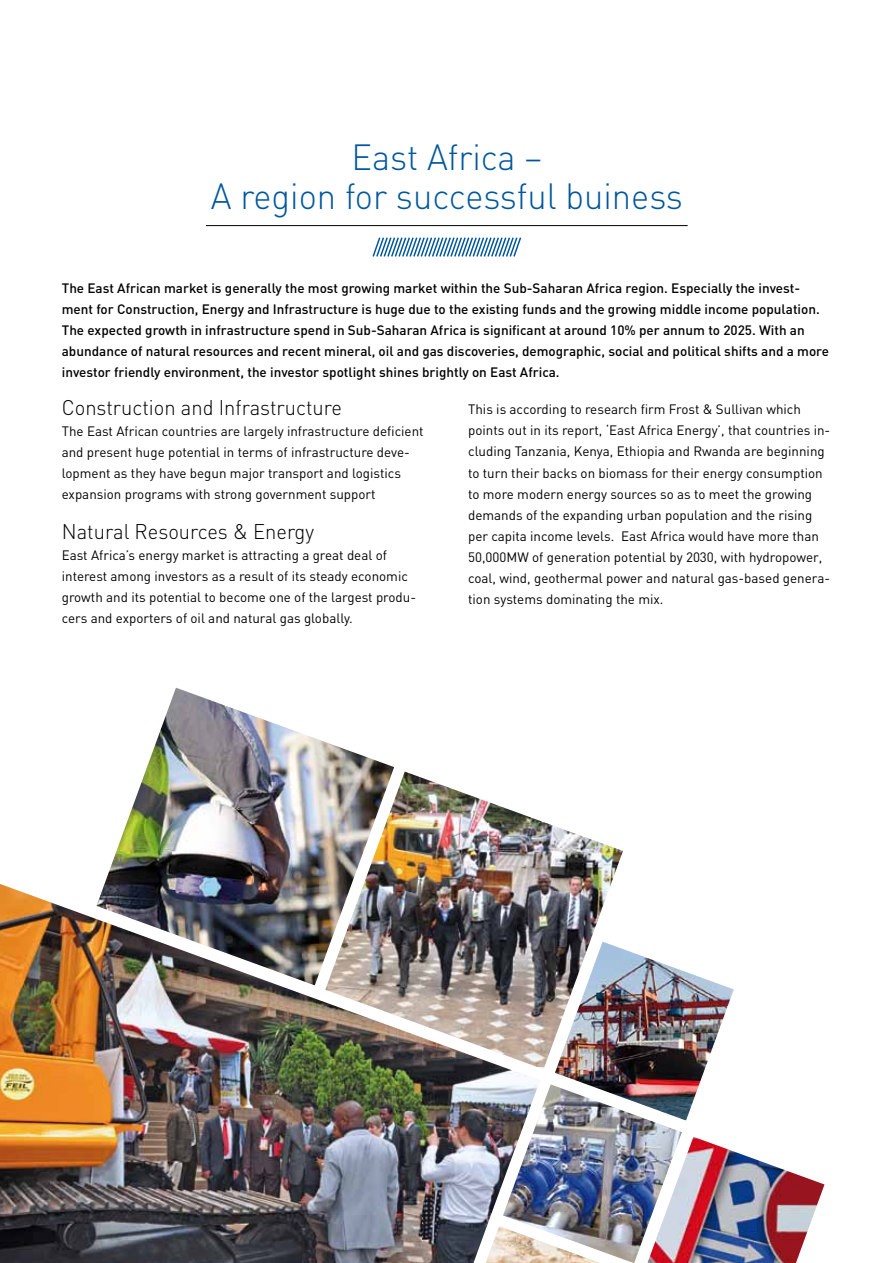
<style>
.page{position:relative;width:893px;height:1263px;background:#fff}
.page>*{position:absolute;margin:0;border:0;box-sizing:border-box;transform-origin:0 0}
.t1{font:300 36px/39px "DIN";color:#00579d;text-align:center;scale:.96 1}
.t2{font:300 21px "DIN";color:#000;scale:.96 1}
.t3{font:13.5px/21px "DIN";color:#000}
.t4{font:500 13.5px/21px "DIN";color:#000}
</style>
<div class="page">
<svg style="left:372px;top:237px;width:150px;height:20px"></svg>
<hr style="left:206px;top:225px;width:482px;height:1px;background:#000">
<img style="left:104px;top:688px;width:290px;height:196px">
<img style="left:325px;top:771px;width:298px;height:171px">
<img style="left:540px;top:942px;width:284px;height:321px">
<img style="left:540px;top:1226px;width:60px;height:37px">
<img style="left:0;top:884px;width:540px;height:379px">
<h1 class="t1" style="left:211px;top:137px;width:493px">East Africa –<br>A region for successful buiness</h1>
<p class="t4" style="left:62px;top:277px;width:769px">The East African market is generally the most growing market within the Sub-Saharan Africa region. Especially the invest&shy;ment for Construction, Energy and Infrastructure is huge due to the existing funds and the growing middle income population.<br>The expected growth in infrastructure spend in Sub-Saharan Africa is significant at around 10% per annum to 2025. With an abundance of natural resources and recent mineral, oil and gas discoveries, demographic, social and political shifts and a more investor friendly environment, the investor spotlight shines brightly on East Africa.</p>
<h2 class="t2" style="left:62px;top:395px;width:293px">Construction and Infrastructure</h2>
<p class="t3" style="left:62px;top:420px;width:363px">The East African countries are largely infrastructure deficient and present huge potential in terms of infrastructure deve&shy;lopment as they have begun major transport and logistics expansion programs with strong government support</p>
<h2 class="t2" style="left:62px;top:518px;width:264px">Natural Resources &amp; Energy</h2>
<p class="t3" style="left:62px;top:544px;width:356px">East Africa’s energy market is attracting a great deal of interest among investors as a result of its steady economic growth and its potential to become one of the largest produ&shy;cers and exporters of oil and natural gas globally.</p>
<p class="t3" style="left:468px;top:399px;width:364px">This is according to research firm Frost &amp; Sullivan which points out in its report, ‘East Africa Energy’, that countries in&shy;cluding Tanzania, Kenya, Ethiopia and Rwanda are beginning to turn their backs on biomass for their energy consumption to more modern energy sources so as to meet the growing demands of the expanding urban population and the rising per capita income levels. East Africa would have more than 50,000MW of generation potential by 2030, with hydropower, coal, wind, geothermal power and natural gas-based genera&shy;tion systems dominating the mix.</p>
</div>
